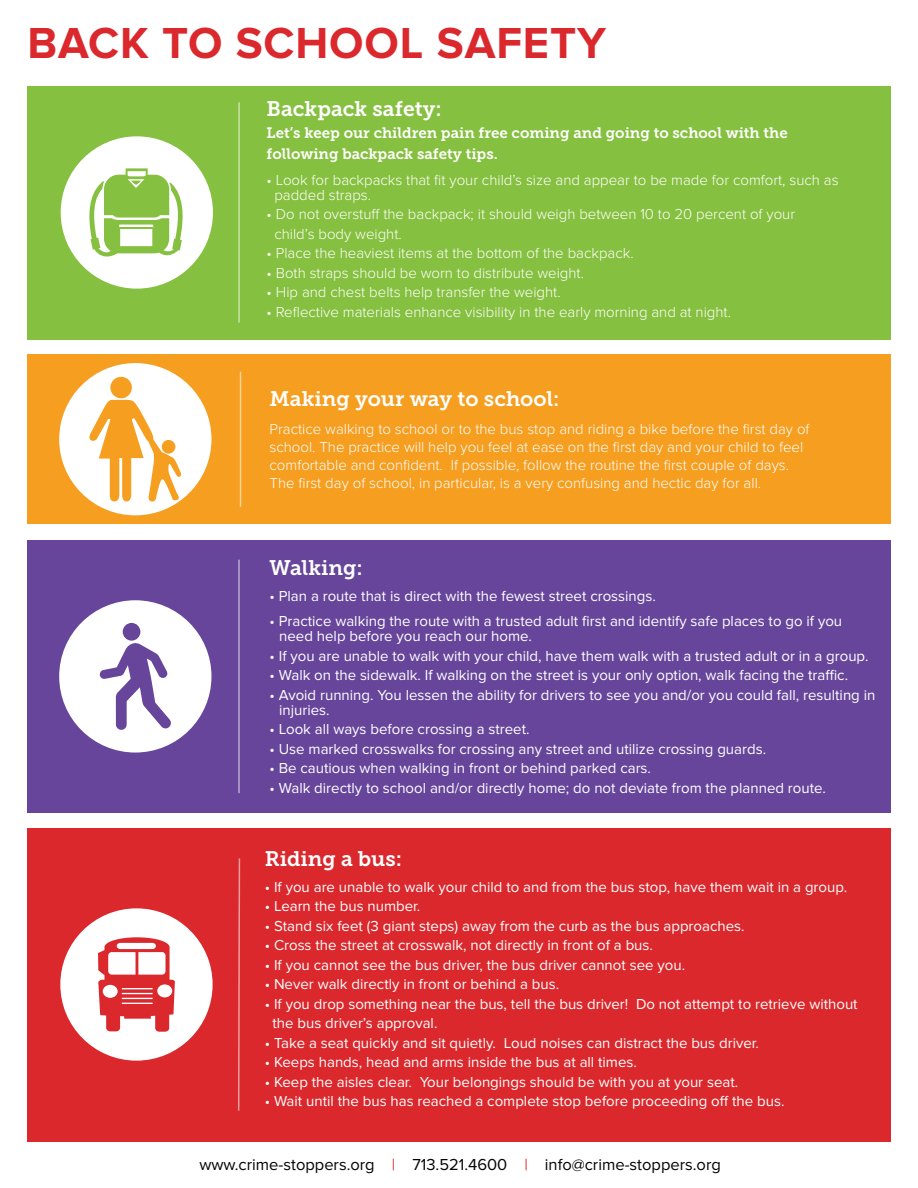
<style>
.page{position:relative;width:918px;height:1188px;background:#fff}
.page>*{position:absolute;margin:0;border:0;box-sizing:border-box;transform-origin:0 0}
.t1{font:700 45px "Proxima Nova";letter-spacing:.02em;color:#da282d}
.t2{font:21px "Museo Slab 700";color:#fff}
.t3{font:16.5px "Proxima Nova";color:#020304}
.t4{font:15px "Proxima Nova";color:#fff}
.t5{font:300 15px/18px "Proxima Nova";color:#fff}
.t6{font:15px/21px "Museo Slab 700";color:#fff}
.s1{color:#da282d}
</style>
<div class="page">
<div style="left:27px;top:86px;width:864px;height:254px;background:#86c040"></div>
<hr style="left:238px;top:102px;width:2px;height:221px;background:#fff">
<div style="left:61px;top:136px;width:152px;height:153px;background:#fff;border-radius:50%"></div>
<svg style="left:89px;top:168px;width:94px;height:89px"></svg>
<div style="left:27px;top:355px;width:864px;height:169px;background:#f69e1f"></div>
<hr style="left:240px;top:372px;width:1px;height:135px;background:#fff">
<div style="left:27px;top:540px;width:864px;height:273px;background:#66459b"></div>
<hr style="left:238px;top:560px;width:2px;height:233px;background:#fff">
<div style="left:59px;top:600px;width:152px;height:153px;background:#fff;border-radius:50%"></div>
<svg style="left:100px;top:643px;width:71px;height:87px"></svg>
<div style="left:123px;top:623px;width:17px;height:18px;background:#66459b;border-radius:50%"></div>
<div style="left:27px;top:828px;width:864px;height:313px;background:#da282d"></div>
<svg style="left:238px;top:858px;width:3px;height:253px"></svg>
<div style="left:60px;top:908px;width:153px;height:153px;background:#fff;border-radius:50%"></div>
<svg style="left:98px;top:937px;width:77px;height:95px"></svg>
<div style="left:59px;top:363px;width:152px;height:152px;background:#fff;border-radius:50%"></div>
<div style="left:110px;top:377px;width:22px;height:21px;background:#f69e1f;border-radius:50%"></div>
<svg style="left:88px;top:400px;width:93px;height:102px"></svg>
<p class="t1" style="left:27px;top:17px;width:580px">BACK TO SCHOOL SAFETY</p>
<p class="t2" style="left:267px;top:96px;width:177px">Backpack safety:</p>
<p class="t6" style="left:267px;top:123px;width:523px">Let’s keep our children pain free coming and going to school with the following backpack safety tips.</p>
<p class="t5" style="left:267px;top:171px;width:573px">• Look for backpacks that fit your child’s size and appear to be made for comfort, such as</p>
<p class="t5" style="left:274px;top:186px;width:98px">padded straps.</p>
<p class="t5" style="left:267px;top:205px;width:530px">• Do not overstuff the backpack; it should weigh between 10 to 20 percent of your</p>
<p class="t5" style="left:274px;top:225px;width:129px">child’s body weight.</p>
<p class="t5" style="left:267px;top:244px;width:369px">• Place the heaviest items at the bottom of the backpack.</p>
<p class="t5" style="left:267px;top:264px;width:319px">• Both straps should be worn to distribute weight.</p>
<p class="t5" style="left:267px;top:283px;width:296px">• Hip and chest belts help transfer the weight.</p>
<p class="t5" style="left:267px;top:303px;width:466px">• Reflective materials enhance visibility in the early morning and at night.</p>
<p class="t2" style="left:270px;top:387px;width:291px">Making your way to school:</p>
<p class="t5" style="left:270px;top:421px;width:542px">Practice walking to school or to the bus stop and riding a bike before the first day of school. The practice will help you feel at ease on the first day and your child to feel comfortable and confident. If possible, follow the routine the first couple of days.</p>
<p class="t5" style="left:270px;top:475px;width:493px">The first day of school, in particular, is a very confusing and hectic day for all.</p>
<p class="t2" style="left:270px;top:556px;width:95px">Walking:</p>
<p class="t4" style="left:270px;top:587px;width:388px">• Plan a route that is direct with the fewest street crossings.</p>
<p class="t4" style="left:270px;top:613px;width:574px">• Practice walking the route with a trusted adult first and identify safe places to go if you</p>
<p class="t4" style="left:279px;top:628px;width:254px">need help before you reach our home.</p>
<p class="t4" style="left:270px;top:647px;width:600px">• If you are unable to walk with your child, have them walk with a trusted adult or in a group.</p>
<p class="t4" style="left:270px;top:667px;width:580px">• Walk on the sidewalk. If walking on the street is your only option, walk facing the traffic.</p>
<p class="t4" style="left:270px;top:686px;width:607px">• Avoid running. You lessen the ability for drivers to see you and/or you could fall, resulting in</p>
<p class="t4" style="left:279px;top:701px;width:52px">injuries.</p>
<p class="t4" style="left:270px;top:721px;width:261px">• Look all ways before crossing a street.</p>
<p class="t4" style="left:270px;top:740px;width:498px">• Use marked crosswalks for crossing any street and utilize crossing guards.</p>
<p class="t4" style="left:270px;top:760px;width:383px">• Be cautious when walking in front or behind parked cars.</p>
<p class="t4" style="left:270px;top:779px;width:558px">• Walk directly to school and/or directly home; do not deviate from the planned route.</p>
<p class="t2" style="left:265px;top:847px;width:139px">Riding a bus:</p>
<p class="t4" style="left:265px;top:878px;width:584px">• If you are unable to walk your child to and from the bus stop, have them wait in a group.</p>
<p class="t4" style="left:265px;top:898px;width:157px">• Learn the bus number.</p>
<p class="t4" style="left:265px;top:917px;width:481px">• Stand six feet (3 giant steps) away from the curb as the bus approaches.</p>
<p class="t4" style="left:265px;top:937px;width:390px">• Cross the street at crosswalk, not directly in front of a bus.</p>
<p class="t4" style="left:265px;top:956px;width:422px">• If you cannot see the bus driver, the bus driver cannot see you.</p>
<p class="t4" style="left:265px;top:976px;width:296px">• Never walk directly in front or behind a bus.</p>
<p class="t4" style="left:265px;top:995px;width:594px">• If you drop something near the bus, tell the bus driver! Do not attempt to retrieve without</p>
<p class="t4" style="left:273px;top:1015px;width:166px">the bus driver’s approval.</p>
<p class="t4" style="left:265px;top:1034px;width:496px">• Take a seat quickly and sit quietly. Loud noises can distract the bus driver.</p>
<p class="t4" style="left:265px;top:1054px;width:374px">• Keeps hands, head and arms inside the bus at all times.</p>
<p class="t4" style="left:265px;top:1073px;width:475px">• Keep the aisles clear. Your belongings should be with you at your seat.</p>
<p class="t4" style="left:265px;top:1093px;width:521px">• Wait until the bus has reached a complete stop before proceeding off the bus.</p>
<p class="t3" style="left:199px;top:1155px;width:523px">www.crime-stoppers.org <span class="s1">|</span> 713.521.4600 <span class="s1">|</span> info@crime-stoppers.org</p>
</div>
